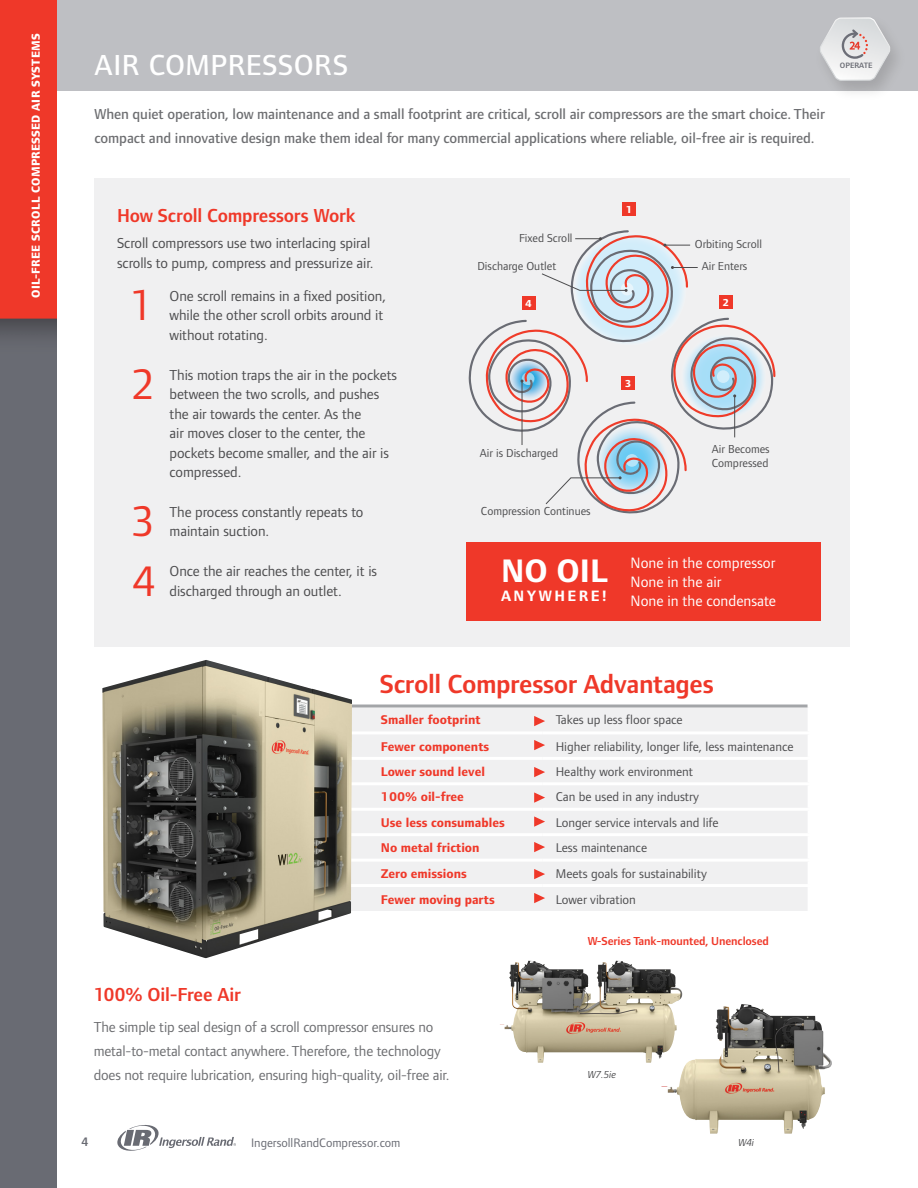
<style>
.page{position:relative;width:918px;height:1188px;background:#fff}
.page>*{position:absolute;margin:0;border:0;box-sizing:border-box;transform-origin:0 0}
.t1{font:44.25px "Foundry Form Sans";color:#ef3829}
.t2{font:700 33.75px "Foundry Form Sans";color:#fff}
.t3{font:500 30px "Foundry Form Sans";letter-spacing:.015em;color:#fff}
.t4{font:600 27px "Foundry Form Sans";letter-spacing:-.015em;color:#ef3829}
.t5{font:600 19.5px "Foundry Form Sans";letter-spacing:-.01em;color:#ef3829}
.t6{font:15.6px/18.8px "Foundry Form Sans";color:#fff}
.t7{font:700 15.6px "Foundry Form Sans";letter-spacing:.16em;color:#fff}
.t8{font:15px/19.5px "Foundry Form Sans";letter-spacing:-.005em;color:#4d4d4f}
.t9{font:500 15px/24px "Foundry Form Sans";letter-spacing:-.005em;color:#6d6e71}
.t10{font:15px/24px "Foundry Form Sans";letter-spacing:-.01em;color:#6d6e71}
.t11{font:13.2px "Foundry Form Sans";color:#4d4d4f}
.t12{font:700 13.2px "Foundry Form Sans";color:#ef3829}
.t13{font:12.75px "Foundry Form Sans";color:#696b73}
.t14{font:600 12.75px "Foundry Form Sans";color:#696b73}
.t15{font:12px/14.4px "Foundry Form Sans";color:#4d4d4f}
.t16{font:800 12px "Foundry Form Sans";letter-spacing:.02em;color:#fff}
.t17{font:600 12px "Foundry Form Sans";letter-spacing:-.01em;color:#ef3829}
.t18{font:italic 10.5px "Foundry Form Sans";letter-spacing:-.01em;color:#4d4d4f}
.t19{font:800 10.5px "Foundry Form Sans";color:#fff}
.t20{font:600 8.1px "Foundry Form Sans";color:#6a6c74}
</style>
<div class="page">
<div style="left:56px;top:0;width:862px;height:91px;background:#bebfc3"></div>
<svg style="left:117px;top:1125px;width:119px;height:26px"></svg>
<img style="left:0;top:0;width:56px;height:1188px">
<img style="left:814px;top:13px;width:95px;height:80px">
<svg style="left:818px;top:17px;width:74px;height:64px"></svg>
<div style="left:94px;top:178px;width:756px;height:469px;background:#f0f0f1"></div>
<div style="left:466px;top:542px;width:355px;height:79px;background:#ef3829"></div>
<svg style="left:468px;top:230px;width:308px;height:284px"></svg>
<div style="left:623px;top:203px;width:13px;height:13px;background:#ef3829"></div>
<div style="left:719px;top:295px;width:14px;height:13px;background:#ef3829"></div>
<div style="left:522px;top:297px;width:13px;height:13px;background:#ef3829"></div>
<div style="left:622px;top:377px;width:13px;height:13px;background:#ef3829"></div>
<div style="left:352px;top:708px;width:455px;height:203px;background:#f0f0f1"></div>
<hr style="left:332px;top:731px;width:210px;height:3px;background:#fff">
<hr style="left:542px;top:731px;width:269px;height:3px;background:#fff">
<hr style="left:332px;top:757px;width:210px;height:3px;background:#fff">
<hr style="left:542px;top:757px;width:269px;height:3px;background:#fff">
<hr style="left:332px;top:782px;width:210px;height:3px;background:#fff">
<hr style="left:542px;top:782px;width:269px;height:3px;background:#fff">
<hr style="left:332px;top:808px;width:210px;height:3px;background:#fff">
<hr style="left:542px;top:808px;width:269px;height:3px;background:#fff">
<hr style="left:332px;top:833px;width:210px;height:3px;background:#fff">
<hr style="left:542px;top:833px;width:269px;height:3px;background:#fff">
<hr style="left:332px;top:859px;width:210px;height:3px;background:#fff">
<hr style="left:542px;top:859px;width:269px;height:3px;background:#fff">
<hr style="left:332px;top:884px;width:210px;height:3px;background:#fff">
<hr style="left:542px;top:884px;width:269px;height:3px;background:#fff">
<hr style="left:352px;top:705px;width:456px;height:3px;background:#a3a5a8">
<svg style="left:534px;top:716px;width:11px;height:10px"></svg>
<svg style="left:534px;top:740px;width:11px;height:10px"></svg>
<svg style="left:534px;top:767px;width:11px;height:10px"></svg>
<svg style="left:534px;top:792px;width:11px;height:11px"></svg>
<svg style="left:534px;top:816px;width:11px;height:11px"></svg>
<svg style="left:534px;top:842px;width:11px;height:10px"></svg>
<svg style="left:534px;top:869px;width:11px;height:10px"></svg>
<svg style="left:534px;top:893px;width:11px;height:10px"></svg>
<img style="left:102px;top:660px;width:250px;height:298px">
<img style="left:500px;top:962px;width:165px;height:101px">
<img style="left:661px;top:1004px;width:171px;height:130px">
<p class="t16" style="left:29px;top:298px;width:266px;rotate:-90deg">OIL-FREE SCROLL COMPRESSED AIR SYSTEMS</p>
<h3 class="t3" style="left:94px;top:48px;width:255px">AIR COMPRESSORS</h3>
<p class="t9" style="left:94px;top:102px;width:732px">When quiet operation, low maintenance and a small footprint are critical, scroll air compressors are the smart choice. Their compact and innovative design make them ideal for many commercial applications where reliable, oil-free air is required.</p>
<p class="t20" style="left:840px;top:61px;width:34px">OPERATE</p>
<h3 class="t5" style="left:117px;top:204px;width:240px">How Scroll Compressors Work</h3>
<p class="t8" style="left:117px;top:234px;width:258px">Scroll compressors use two interlacing spiral scrolls to pump, compress and pressurize air.</p>
<h1 class="t1" style="left:130px;top:279px;width:25px">1</h1>
<p class="t8" style="left:170px;top:286px;width:218px">One scroll remains in a fixed position, while the other scroll orbits around it without rotating.</p>
<h1 class="t1" style="left:131px;top:358px;width:25px">2</h1>
<p class="t8" style="left:170px;top:365px;width:229px">This motion traps the air in the pockets between the two scrolls, and pushes the air towards the center. As the<br>air moves closer to the center, the pockets become smaller, and the air is compressed.</p>
<h1 class="t1" style="left:132px;top:495px;width:25px">3</h1>
<p class="t8" style="left:170px;top:502px;width:195px">The process constantly repeats to maintain suction.</p>
<h1 class="t1" style="left:132px;top:555px;width:25px">4</h1>
<p class="t8" style="left:170px;top:561px;width:209px">Once the air reaches the center, it is discharged through an outlet.</p>
<p class="t15" style="left:519px;top:231px;width:55px">Fixed Scroll</p>
<p class="t15" style="left:477px;top:259px;width:80px">Discharge Outlet</p>
<p class="t19" style="left:626px;top:204px;width:8px">1</p>
<p class="t15" style="left:695px;top:237px;width:69px">Orbiting Scroll</p>
<p class="t15" style="left:702px;top:259px;width:47px">Air Enters</p>
<p class="t19" style="left:525px;top:298px;width:8px">4</p>
<p class="t19" style="left:723px;top:296px;width:8px">2</p>
<p class="t19" style="left:625px;top:378px;width:8px">3</p>
<p class="t15" style="left:480px;top:446px;width:80px">Air is Discharged</p>
<p class="t15" style="left:481px;top:504px;width:111px">Compression Continues</p>
<h2 class="t2" style="left:501px;top:551px;width:108px">NO OIL</h2>
<p class="t7" style="left:501px;top:586px;width:107px">ANYWHERE!</p>
<p class="t15" style="left:712px;top:441px;width:59px">Air Becomes<br>Compressed</p>
<p class="t6" style="left:631px;top:554px;width:147px">None in the compressor<br>None in the air<br>None in the condensate</p>
<h3 class="t4" style="left:380px;top:668px;width:336px">Scroll Compressor Advantages</h3>
<p class="t12" style="left:381px;top:712px;width:101px">Smaller footprint</p>
<p class="t11" style="left:556px;top:712px;width:128px">Takes up less floor space</p>
<p class="t12" style="left:381px;top:738px;width:110px">Fewer components</p>
<p class="t11" style="left:556px;top:738px;width:239px">Higher reliability, longer life, less maintenance</p>
<p class="t12" style="left:381px;top:764px;width:106px">Lower sound level</p>
<p class="t11" style="left:556px;top:764px;width:139px">Healthy work environment</p>
<p class="t12" style="left:381px;top:789px;width:85px">100% oil-free</p>
<p class="t11" style="left:556px;top:789px;width:145px">Can be used in any industry</p>
<p class="t12" style="left:381px;top:815px;width:125px">Use less consumables</p>
<p class="t11" style="left:556px;top:815px;width:164px">Longer service intervals and life</p>
<p class="t12" style="left:381px;top:840px;width:100px">No metal friction</p>
<p class="t11" style="left:556px;top:840px;width:93px">Less maintenance</p>
<p class="t12" style="left:381px;top:866px;width:88px">Zero emissions</p>
<p class="t11" style="left:556px;top:866px;width:153px">Meets goals for sustainability</p>
<p class="t12" style="left:381px;top:892px;width:115px">Fewer moving parts</p>
<p class="t11" style="left:556px;top:892px;width:82px">Lower vibration</p>
<h3 class="t5" style="left:94px;top:984px;width:149px">100% Oil-Free Air</h3>
<p class="t10" style="left:94px;top:1015px;width:357px">The simple tip seal design of a scroll compressor ensures no metal-to-metal contact anywhere. Therefore, the technology does not require lubrication, ensuring high-quality, oil-free air.</p>
<p class="t14" style="left:81px;top:1135px;width:9px">4</p>
<p class="t13" style="left:251px;top:1135px;width:151px">IngersollRandCompressor.com</p>
<p class="t17" style="left:588px;top:934px;width:183px">W-Series Tank-mounted, Unenclosed</p>
<p class="t18" style="left:588px;top:1068px;width:30px">W7.5ie</p>
<p class="t18" style="left:738px;top:1136px;width:17px">W4i</p>
</div>
